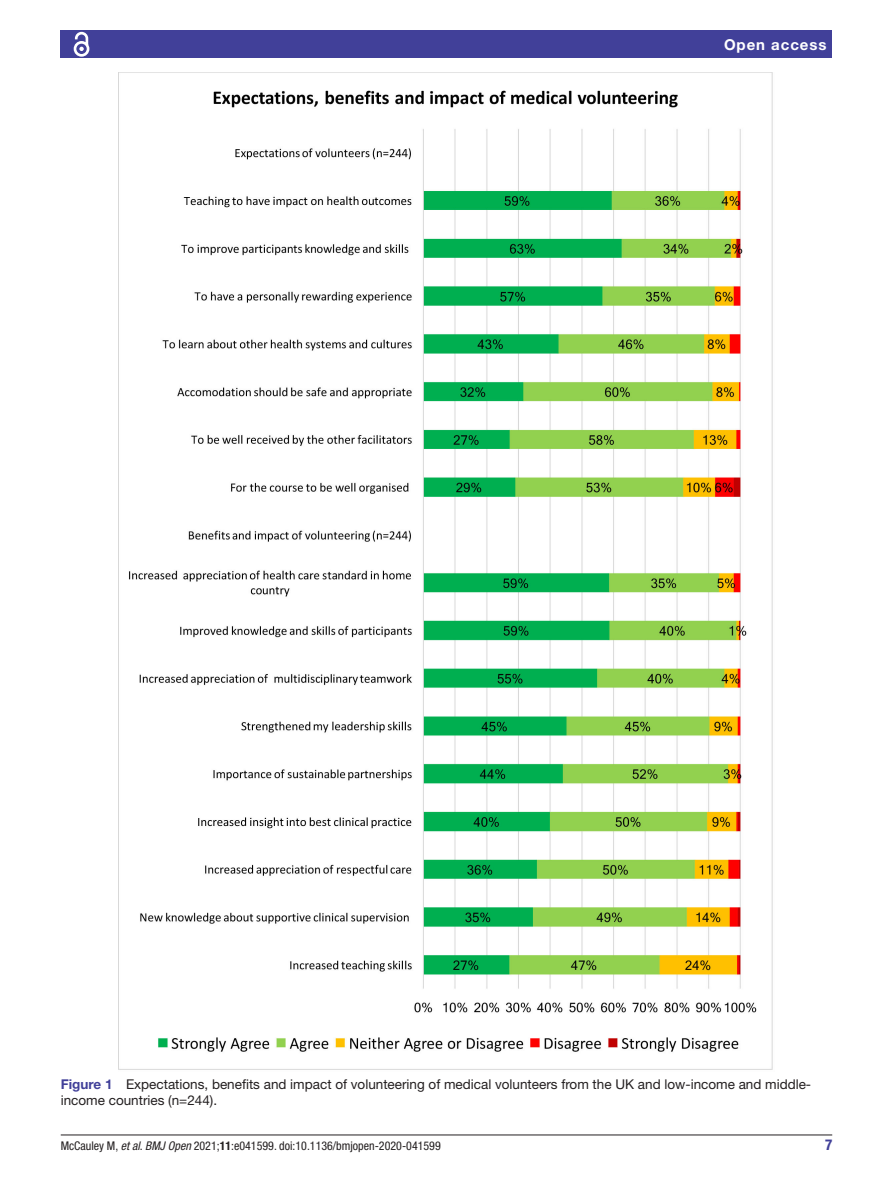
<style>
.page{position:relative;width:893px;height:1191px;background:#fff}
.page>*{position:absolute;margin:0;border:0;box-sizing:border-box;transform-origin:0 0}
.t1{font:700 15px "Helvetica Neue LT Std";letter-spacing:.065em;color:#fff}
.t2{font:700 condensed 15px "Helvetica Neue LT Std";color:#414099}
.t3{font:13.5px/16.2px "Helvetica Neue LT Std";color:#231f20}
.t4{font:condensed 12px "Helvetica Neue LT Std";color:#231f20}
.s1{font-weight:700;color:#414099}
.s2{font-style:italic}
.s3{font-weight:700}
</style>
<div class="page">
<hr style="left:61px;top:1134px;width:771px;height:1px;background:#231f20">
<div style="left:61px;top:31px;width:771px;height:27px;background:#414099"></div>
<svg style="left:73px;top:31px;width:17px;height:26px"></svg>
<img style="left:119px;top:73px;width:654px;height:997px">
<p class="t1" style="left:724px;top:35px;width:104px">Open access</p>
<p class="t3" style="left:61px;top:1075px;width:752px"><span class="s1">Figure 1</span> Expectations, benefits and impact of volunteering of medical volunteers from the UK and low-income and middle&shy;income countries (n=244).</p>
<p class="t4" style="left:61px;top:1138px;width:382px">McCauley M, <span class="s2">et al</span>. <span class="s2">BMJ Open</span> 2021;<span class="s3">11</span>:e041599. doi:10.1136/bmjopen-2020-041599</p>
<p class="t2" style="left:825px;top:1135px;width:9px">7</p>
</div>
